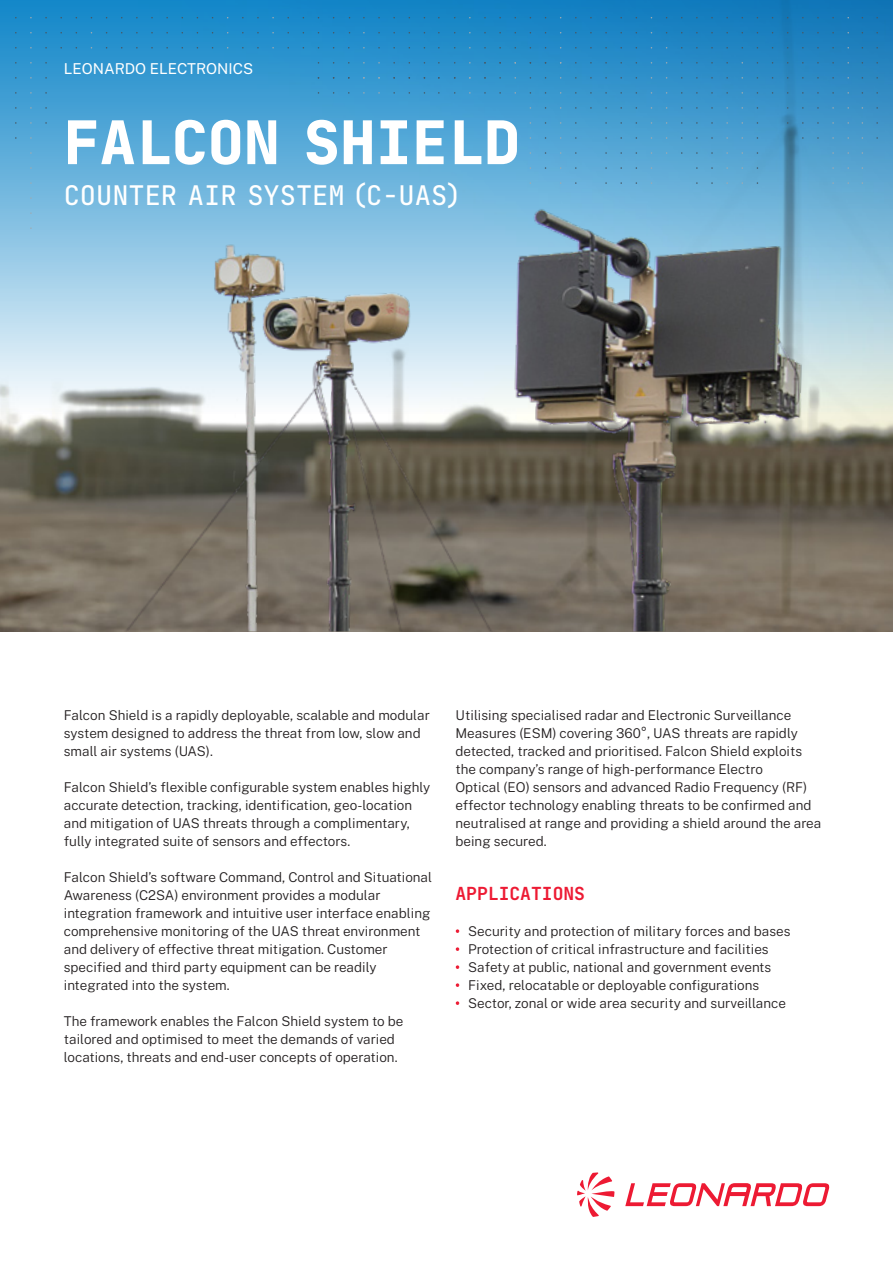
<style>
.page{position:relative;width:893px;height:1263px;background:#fff}
.page>*{position:absolute;margin:0;border:0;box-sizing:border-box;transform-origin:0 0}
.t1{font:800 60px "Tekne LDO";color:#fff}
.t2{font:500 27px "Tekne LDO";color:#fff}
.t3{font:18px "Tekne LDO Variable";color:#ed1a33}
.t4{font:15px "Public Sans";color:#fff}
.t5{font:300 13.5px/18px "Public Sans";color:#231f20}
.s1{color:#ed1a33}
</style>
<div class="page">
<img style="left:0;top:413px;width:893px;height:218px">
<svg style="left:0;top:0;width:893px;height:413px;background:#4da1d1"></svg>
<img style="left:65px;top:188px;width:754px;height:443px">
<svg style="left:625px;top:1183px;width:71px;height:23px"></svg>
<svg style="left:776px;top:1183px;width:53px;height:23px"></svg>
<svg style="left:696px;top:1183px;width:80px;height:23px"></svg>
<svg style="left:577px;top:1172px;width:37px;height:45px"></svg>
<p class="t4" style="left:64px;top:58px;width:191px">LEONARDO ELECTRONICS</p>
<h1 class="t1" style="left:64px;top:97px;width:457px">FALCON SHIELD</h1>
<h2 class="t2" style="left:64px;top:175px;width:396px">COUNTER AIR SYSTEM (C-UAS)</h2>
<p class="t5" style="left:64px;top:705px;width:368px">Falcon Shield is a rapidly deployable, scalable and modular system designed to address the threat from low, slow and small air systems (UAS).</p>
<p class="t5" style="left:64px;top:777px;width:368px">Falcon Shield’s flexible configurable system enables highly accurate detection, tracking, identification, geo-location and mitigation of UAS threats through a complimentary, fully integrated suite of sensors and effectors.</p>
<p class="t5" style="left:64px;top:867px;width:370px">Falcon Shield’s software Command, Control and Situational Awareness (C2SA) environment provides a modular integration framework and intuitive user interface enabling comprehensive monitoring of the UAS threat environment and delivery of effective threat mitigation. Customer specified and third party equipment can be readily integrated into the system.</p>
<p class="t5" style="left:64px;top:1011px;width:341px">The framework enables the Falcon Shield system to be tailored and optimised to meet the demands of varied locations, threats and end-user concepts of operation.</p>
<p class="t5" style="left:455px;top:705px;width:367px">Utilising specialised radar and Electronic Surveillance Measures (ESM) covering 360°, UAS threats are rapidly detected, tracked and prioritised. Falcon Shield exploits the company’s range of high-performance Electro<br>Optical (EO) sensors and advanced Radio Frequency (RF) effector technology enabling threats to be confirmed and neutralised at range and providing a shield around the area being secured.</p>
<h3 class="t3" style="left:455px;top:880px;width:131px">APPLICATIONS</h3>
<p class="t5" style="left:455px;top:921px;width:337px"><span class="s1">•</span> Security and protection of military forces and bases</p>
<p class="t5" style="left:455px;top:939px;width:315px"><span class="s1">•</span> Protection of critical infrastructure and facilities</p>
<p class="t5" style="left:455px;top:957px;width:317px"><span class="s1">•</span> Safety at public, national and government events</p>
<p class="t5" style="left:455px;top:975px;width:305px"><span class="s1">•</span> Fixed, relocatable or deployable configurations</p>
<p class="t5" style="left:455px;top:993px;width:332px"><span class="s1">•</span> Sector, zonal or wide area security and surveillance</p>
</div>
